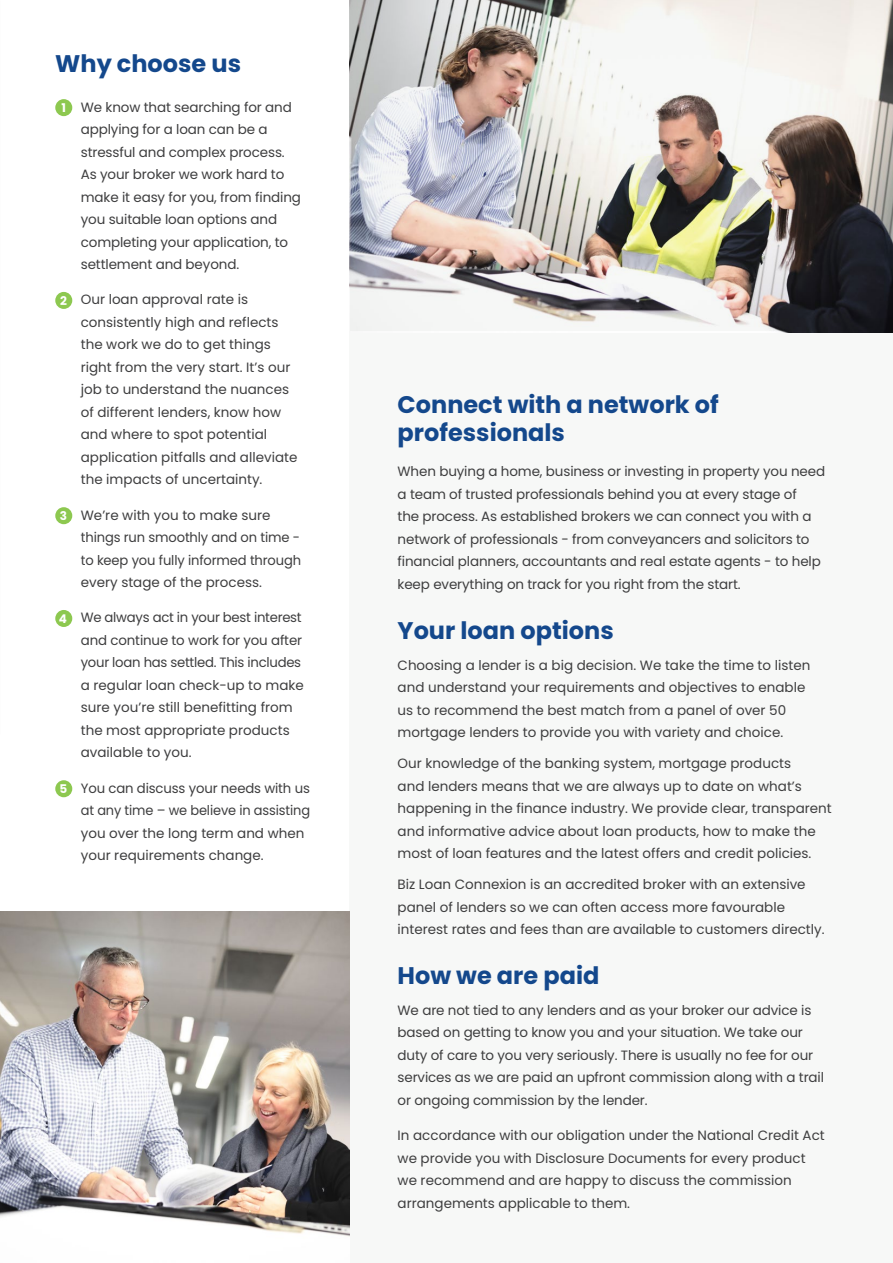
<style>
.page{position:relative;width:893px;height:1263px;background:#fff}
.page>*{position:absolute;margin:0;border:0;box-sizing:border-box;transform-origin:0 0}
.Heading_L3{font:700 24px/28.5px "Poppins";color:#14488c}
.Body_Small{font:13.5px/22.5px "Poppins";color:#3e3e3f}
.Body_Small-2{font:700 12px "Poppins";color:#fff}
</style>
<div class="page">
<div style="left:350px;top:0;width:543px;height:1263px;background:#f7f8f7"></div>
<div style="left:55px;top:99px;width:17px;height:17px;background:#8dc850;border-radius:50%"></div>
<div style="left:55px;top:292px;width:17px;height:17px;background:#8dc850;border-radius:50%"></div>
<div style="left:55px;top:507px;width:17px;height:17px;background:#8dc850;border-radius:50%"></div>
<div style="left:55px;top:610px;width:17px;height:17px;background:#8dc850;border-radius:50%"></div>
<div style="left:55px;top:780px;width:17px;height:17px;background:#8dc850;border-radius:50%"></div>
<img style="left:350px;top:0;width:543px;height:331px">
<img style="left:0;top:911px;width:350px;height:326px">
<p class="Heading_L3" style="left:55px;top:50px;width:187px">Why choose us</p>
<p class="Body_Small-2" style="left:61px;top:101px;width:6px">1</p>
<p class="Body_Small" style="left:81px;top:96px;width:222px">We know that searching for and applying for a loan can be a stressful and complex process.<br>As your broker we work hard to make it easy for you, from finding you suitable loan options and completing your application, to settlement and beyond.</p>
<p class="Body_Small-2" style="left:60px;top:294px;width:8px">2</p>
<p class="Body_Small" style="left:81px;top:288px;width:218px">Our loan approval rate is consistently high and reflects the work we do to get things right from the very start. It’s our job to understand the nuances of different lenders, know how and where to spot potential application pitfalls and alleviate the impacts of uncertainty.</p>
<p class="Body_Small-2" style="left:60px;top:509px;width:9px">3</p>
<p class="Body_Small" style="left:81px;top:504px;width:222px">We’re with you to make sure things run smoothly and on time - to keep you fully informed through every stage of the process.</p>
<p class="Body_Small-2" style="left:59px;top:612px;width:10px">4</p>
<p class="Body_Small" style="left:81px;top:606px;width:224px">We always act in your best interest and continue to work for you after your loan has settled. This includes a regular loan check-up to make sure you’re still benefitting from the most appropriate products available to you.</p>
<p class="Body_Small-2" style="left:59px;top:782px;width:9px">5</p>
<p class="Body_Small" style="left:81px;top:777px;width:231px">You can discuss your needs with us at any time – we believe in assisting you over the long term and when your requirements change.</p>
<p class="Heading_L3" style="left:398px;top:390px;width:323px">Connect with a network of professionals</p>
<p class="Body_Small" style="left:398px;top:460px;width:429px">When buying a home, business or investing in property you need a team of trusted professionals behind you at every stage of<br>the process. As established brokers we can connect you with a network of professionals - from conveyancers and solicitors to financial planners, accountants and real estate agents - to help keep everything on track for you right from the start.</p>
<p class="Heading_L3" style="left:398px;top:616px;width:218px">Your loan options</p>
<p class="Body_Small" style="left:398px;top:654px;width:414px">Choosing a lender is a big decision. We take the time to listen and understand your requirements and objectives to enable us to recommend the best match from a panel of over 50 mortgage lenders to provide you with variety and choice.</p>
<p class="Body_Small" style="left:398px;top:752px;width:436px">Our knowledge of the banking system, mortgage products<br>and lenders means that we are always up to date on what’s happening in the finance industry. We provide clear, transparent and informative advice about loan products, how to make the most of loan features and the latest offers and credit policies.</p>
<p class="Body_Small" style="left:398px;top:873px;width:428px">Biz Loan Connexion is an accredited broker with an extensive panel of lenders so we can often access more favourable interest rates and fees than are available to customers directly.</p>
<p class="Heading_L3" style="left:398px;top:961px;width:203px">How we are paid</p>
<p class="Body_Small" style="left:398px;top:999px;width:428px">We are not tied to any lenders and as your broker our advice is based on getting to know you and your situation. We take our duty of care to you very seriously. There is usually no fee for our services as we are paid an upfront commission along with a trail or ongoing commission by the lender.</p>
<p class="Body_Small" style="left:398px;top:1124px;width:429px">In accordance with our obligation under the National Credit Act we provide you with Disclosure Documents for every product we recommend and are happy to discuss the commission arrangements applicable to them.</p>
</div>
